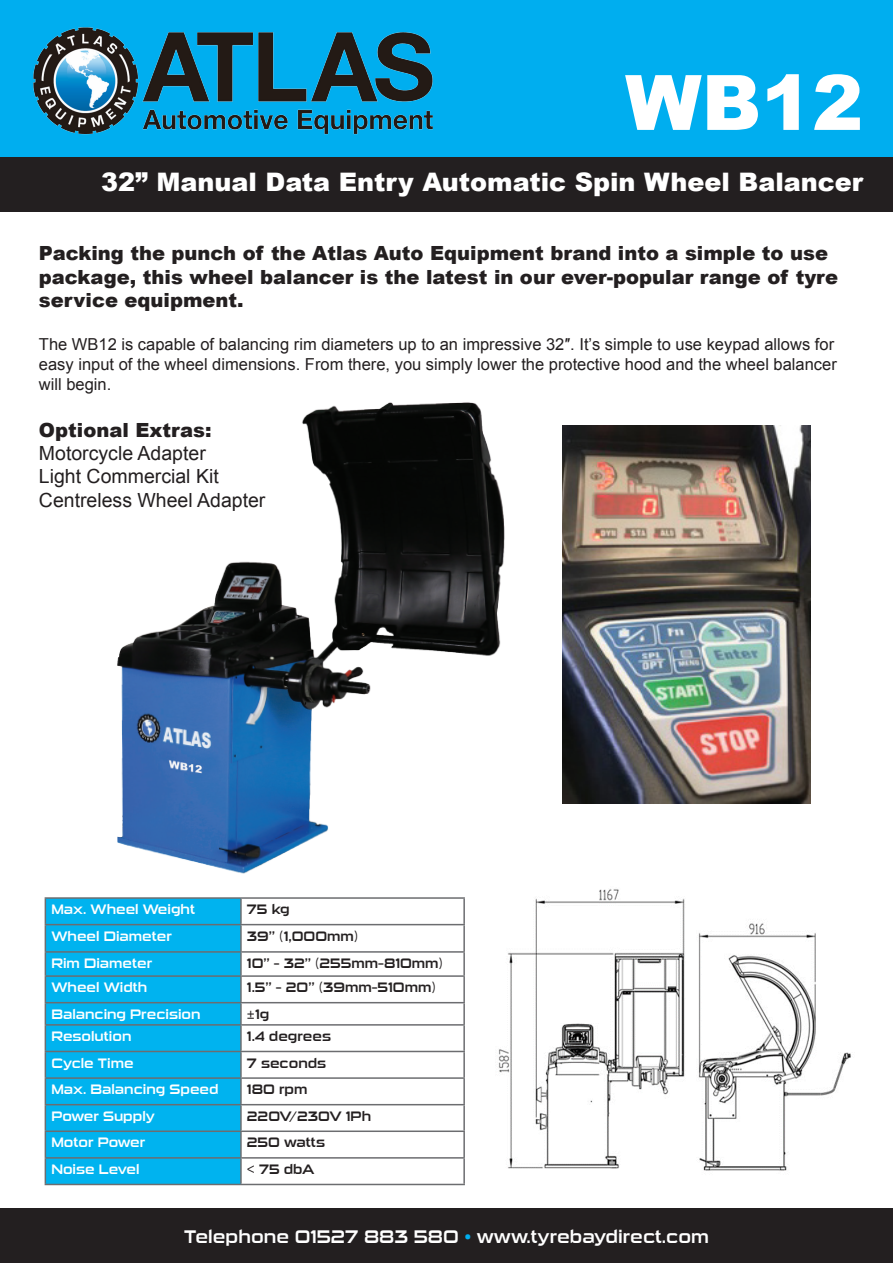
<style>
.page{position:relative;width:893px;height:1263px;background:#fff}
.page>*{position:absolute;margin:0;border:0;box-sizing:border-box;transform-origin:0 0}
.t1{font:900 76.5px "Arial";color:#fff}
.t2{font:900 25.5px "Arial";color:#fff}
.t3{font:900 19.5px/23.4px "Arial";color:#231f20}
.t4{font:19.5px "Arial";color:#231f20}
.t5{font:18px "Sui Generis Rg";color:#fff}
.t6{font:16.5px/19.8px "Arial";color:#231f20}
.t7{font:13.5px "Sui Generis Rg";color:#fff}
.t8{font:13.5px "Sui Generis Rg";color:#231f20}
.s1{color:#00aeef}
</style>
<div class="page">
<div style="left:0;top:0;width:893px;height:212px;background:#00aeef"></div>
<div style="left:0;top:1208px;width:893px;height:55px;background:#231f20"></div>
<div style="left:46px;top:899px;width:194px;height:285px;background:#00b3ef"></div>
<svg style="left:242px;top:923px;width:221px;height:261px"></svg>
<hr style="left:45px;top:897px;width:196px;height:2px;background:#6c6d70">
<hr style="left:241px;top:897px;width:224px;height:2px;background:#6c6d70">
<hr style="left:240px;top:899px;width:2px;height:25px;background:#6c6d70">
<hr style="left:463px;top:899px;width:2px;height:25px;background:#6c6d70">
<hr style="left:45px;top:924px;width:196px;height:1px;background:#6c6d70">
<hr style="left:241px;top:924px;width:224px;height:1px;background:#6c6d70">
<hr style="left:240px;top:925px;width:2px;height:26px;background:#6c6d70">
<hr style="left:463px;top:925px;width:2px;height:26px;background:#6c6d70">
<hr style="left:45px;top:951px;width:196px;height:2px;background:#6c6d70">
<hr style="left:241px;top:951px;width:224px;height:2px;background:#6c6d70">
<hr style="left:240px;top:953px;width:2px;height:22px;background:#6c6d70">
<hr style="left:463px;top:953px;width:2px;height:22px;background:#6c6d70">
<hr style="left:45px;top:975px;width:196px;height:2px;background:#6c6d70">
<hr style="left:241px;top:975px;width:224px;height:2px;background:#6c6d70">
<hr style="left:240px;top:977px;width:2px;height:25px;background:#6c6d70">
<hr style="left:463px;top:977px;width:2px;height:25px;background:#6c6d70">
<hr style="left:45px;top:1002px;width:196px;height:1px;background:#6c6d70">
<hr style="left:241px;top:1002px;width:224px;height:1px;background:#6c6d70">
<hr style="left:240px;top:1003px;width:2px;height:21px;background:#6c6d70">
<hr style="left:463px;top:1003px;width:2px;height:21px;background:#6c6d70">
<hr style="left:45px;top:1024px;width:196px;height:2px;background:#6c6d70">
<hr style="left:241px;top:1024px;width:224px;height:2px;background:#6c6d70">
<hr style="left:240px;top:1026px;width:2px;height:25px;background:#6c6d70">
<hr style="left:463px;top:1026px;width:2px;height:25px;background:#6c6d70">
<hr style="left:45px;top:1051px;width:196px;height:1px;background:#6c6d70">
<hr style="left:241px;top:1051px;width:224px;height:1px;background:#6c6d70">
<hr style="left:240px;top:1052px;width:2px;height:25px;background:#6c6d70">
<hr style="left:463px;top:1052px;width:2px;height:25px;background:#6c6d70">
<hr style="left:45px;top:1077px;width:196px;height:2px;background:#6c6d70">
<hr style="left:241px;top:1077px;width:224px;height:2px;background:#6c6d70">
<hr style="left:240px;top:1079px;width:2px;height:25px;background:#6c6d70">
<hr style="left:463px;top:1079px;width:2px;height:25px;background:#6c6d70">
<hr style="left:45px;top:1104px;width:196px;height:1px;background:#6c6d70">
<hr style="left:241px;top:1104px;width:224px;height:1px;background:#6c6d70">
<hr style="left:240px;top:1105px;width:2px;height:25px;background:#6c6d70">
<hr style="left:463px;top:1105px;width:2px;height:25px;background:#6c6d70">
<hr style="left:45px;top:1130px;width:196px;height:2px;background:#6c6d70">
<hr style="left:241px;top:1130px;width:224px;height:2px;background:#6c6d70">
<hr style="left:240px;top:1132px;width:2px;height:25px;background:#6c6d70">
<hr style="left:463px;top:1132px;width:2px;height:25px;background:#6c6d70">
<hr style="left:45px;top:1157px;width:196px;height:1px;background:#6c6d70">
<svg style="left:45px;top:899px;width:1px;height:285px"></svg>
<hr style="left:241px;top:1157px;width:224px;height:1px;background:#6c6d70">
<hr style="left:240px;top:1158px;width:2px;height:26px;background:#6c6d70">
<hr style="left:463px;top:1158px;width:2px;height:26px;background:#6c6d70">
<hr style="left:45px;top:1184px;width:196px;height:1px;background:#6c6d70">
<hr style="left:241px;top:1184px;width:224px;height:1px;background:#6c6d70">
<img style="left:117px;top:402px;width:388px;height:472px">
<img style="left:33px;top:27px;width:400px;height:108px">
<div style="left:0;top:157px;width:893px;height:55px;background:#231f20"></div>
<img style="left:563px;top:426px;width:247px;height:377px">
<img style="left:498px;top:889px;width:353px;height:282px">
<p class="t1" style="left:625px;top:47px;width:240px">WB12</p>
<p class="t2" style="left:101px;top:164px;width:764px">32” Manual Data Entry Automatic Spin Wheel Balancer</p>
<p class="t3" style="left:39px;top:241px;width:801px">Packing the punch of the Atlas Auto Equipment brand into a simple to use package, this wheel balancer is the latest in our ever-popular range of tyre service equipment.</p>
<p class="t6" style="left:39px;top:335px;width:799px">The WB12 is capable of balancing rim diameters up to an impressive 32″. It’s simple to use keypad allows for easy input of the wheel dimensions. From there, you simply lower the protective hood and the wheel balancer will begin.</p>
<p class="t3" style="left:39px;top:417px;width:174px">Optional Extras:</p>
<p class="t4" style="left:39px;top:440px;width:168px">Motorcycle Adapter</p>
<p class="t4" style="left:39px;top:464px;width:181px">Light Commercial Kit</p>
<p class="t4" style="left:39px;top:487px;width:228px">Centreless Wheel Adapter</p>
<p class="t7" style="left:51px;top:902px;width:145px">Max. Wheel Weight</p>
<p class="t8" style="left:247px;top:902px;width:44px">75 kg</p>
<p class="t7" style="left:51px;top:928px;width:122px">Wheel Diameter</p>
<p class="t8" style="left:247px;top:928px;width:113px">39” (1,000mm)</p>
<p class="t7" style="left:51px;top:955px;width:102px">Rim Diameter</p>
<p class="t8" style="left:247px;top:955px;width:198px">10” – 32” (255mm–810mm)</p>
<p class="t7" style="left:51px;top:980px;width:98px">Wheel Width</p>
<p class="t8" style="left:247px;top:980px;width:190px">1.5” – 20” (39mm–510mm)</p>
<p class="t7" style="left:51px;top:1006px;width:151px">Balancing Precision</p>
<p class="t8" style="left:247px;top:1006px;width:24px">±1g</p>
<p class="t7" style="left:51px;top:1028px;width:82px">Resolution</p>
<p class="t8" style="left:247px;top:1028px;width:86px">1.4 degrees</p>
<p class="t7" style="left:51px;top:1055px;width:84px">Cycle Time</p>
<p class="t8" style="left:247px;top:1055px;width:81px">7 seconds</p>
<p class="t7" style="left:51px;top:1082px;width:169px">Max. Balancing Speed</p>
<p class="t8" style="left:247px;top:1082px;width:62px">180 rpm</p>
<p class="t7" style="left:51px;top:1108px;width:105px">Power Supply</p>
<p class="t8" style="left:247px;top:1108px;width:126px">220V/230V 1Ph</p>
<p class="t7" style="left:51px;top:1135px;width:96px">Motor Power</p>
<p class="t8" style="left:247px;top:1135px;width:80px">250 watts</p>
<p class="t7" style="left:51px;top:1161px;width:90px">Noise Level</p>
<p class="t8" style="left:247px;top:1161px;width:69px">&lt; 75 dbA</p>
<p class="t5" style="left:184px;top:1226px;width:526px">Telephone 01527 883 580 <span class="s1">•</span> www.tyrebaydirect.com</p>
</div>
